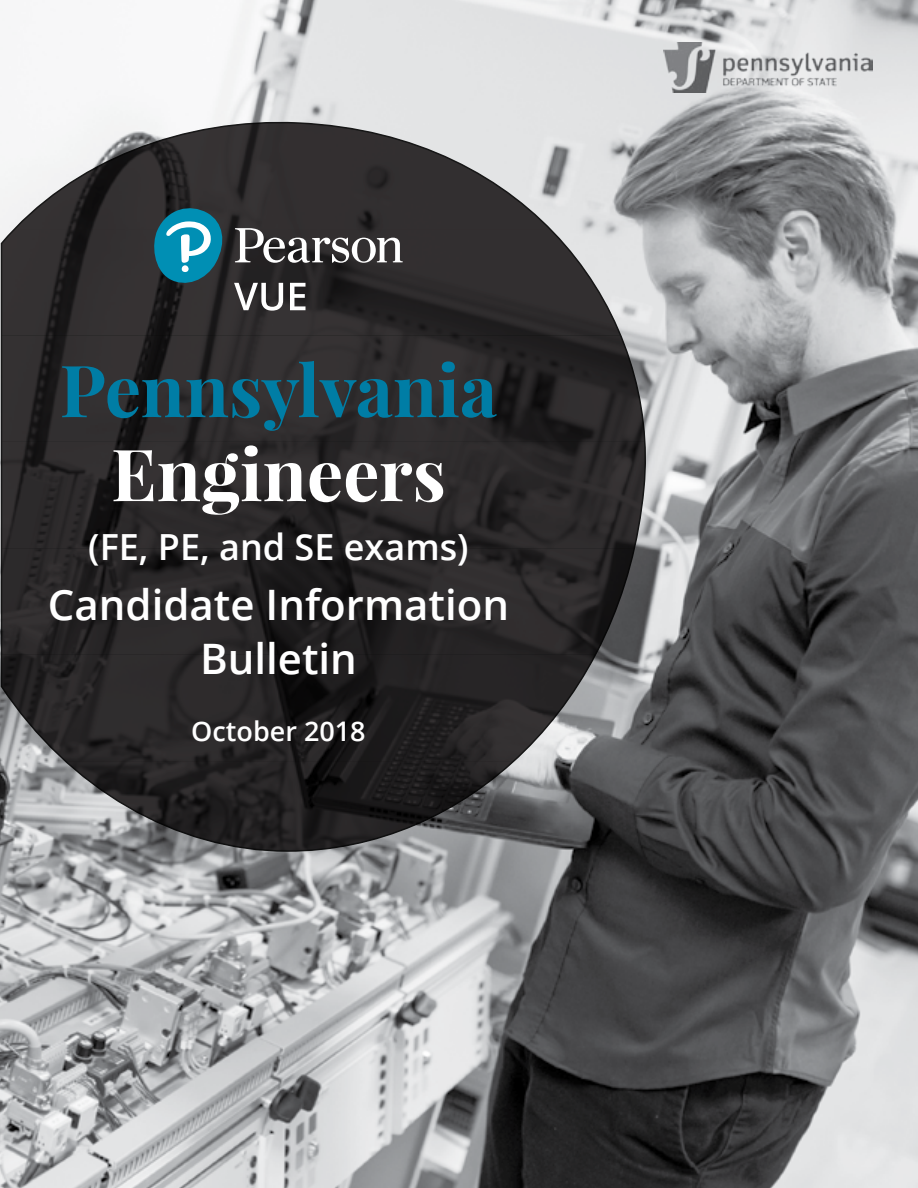
<style>
.page{position:relative;width:918px;height:1188px;background:#fff}
.page>*{position:absolute;margin:0;border:0;box-sizing:border-box;transform-origin:0 0}
.COVER_HEAD{font:700 72px "Playfair Display";color:#007da5}
.COVER_HEAD-2{font:700 72px "Playfair Display";color:#fff}
.COVER_HEAD-3{font:600 42px/54px "Open Sans";color:#fff;text-align:center}
.COVER_HEAD-4{font:600 36px "Open Sans";color:#fff}
.COVER_HEAD-5{font:600 27px "Open Sans";color:#fff}
</style>
<div class="page">
<img style="left:0;top:0;width:918px;height:1188px">
<svg style="left:0;top:118px;width:660px;height:735px"></svg>
<img style="left:664px;top:43px;width:209px;height:50px">
<svg style="left:154px;top:208px;width:73px;height:80px"></svg>
<svg style="left:235px;top:228px;width:168px;height:35px"></svg>
<svg style="left:234px;top:283px;width:49px;height:28px"></svg>
<svg style="left:290px;top:283px;width:16px;height:27px"></svg>
<p class="COVER_HEAD" style="left:60px;top:345px;width:439px">Pennsylvania</p>
<p class="COVER_HEAD-2" style="left:111px;top:429px;width:336px">Engineers</p>
<p class="COVER_HEAD-4" style="left:88px;top:522px;width:382px">(FE, PE, and SE exams)</p>
<p class="COVER_HEAD-3" style="left:48px;top:577px;width:463px">Candidate Information<br>Bulletin</p>
<p class="COVER_HEAD-5" style="left:191px;top:713px;width:176px">October 2018</p>
</div>
